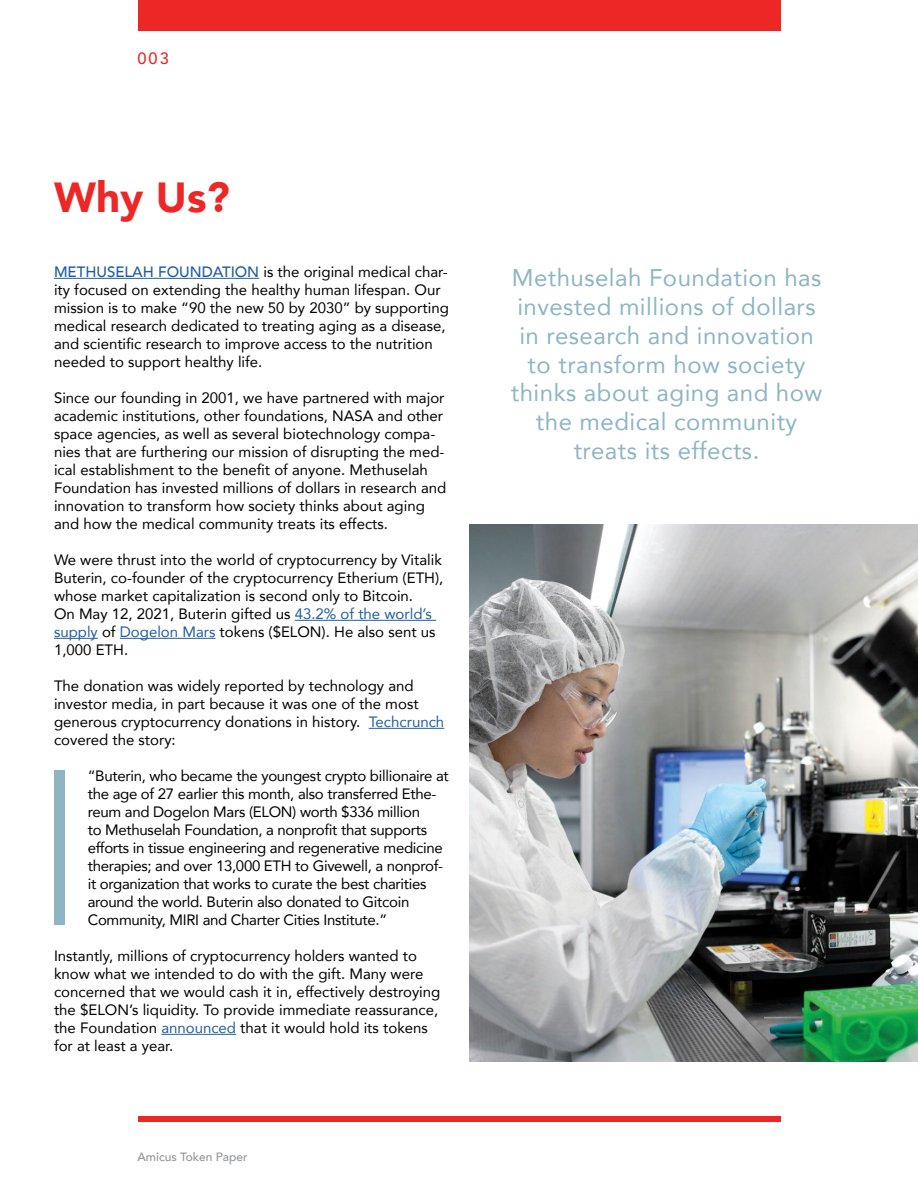
<style>
.page{position:relative;width:918px;height:1188px;background:#fff}
.page>*{position:absolute;margin:0;border:0;box-sizing:border-box;transform-origin:0 0}
.t1{font:900 42px "Avenir";color:#ed2726}
.t2{font:24px/28.8px "Avenir";letter-spacing:.02em;color:#8eb5c3;text-align:center}
.t3{font:500 16.35px "Avenir";color:#ed2726}
.t4{font:15px/18px "Avenir";color:#000}
.t5{font:15px/18px "Avenir";letter-spacing:-.02em;color:#000}
.t6{font:500 12px "Avenir";color:#939598}
.s1{font-weight:500;color:#215e9e}
.s2{color:#215e9e}
</style>
<div class="page">
<div style="left:138px;top:0;width:642px;height:30px;background:#ed2726"></div>
<div style="left:138px;top:1116px;width:642px;height:5px;background:#ed2726"></div>
<hr style="left:54px;top:278px;width:205px;height:1px;background:#215e9e">
<hr style="left:295px;top:620px;width:141px;height:1px;background:#215e9e">
<hr style="left:54px;top:638px;width:44px;height:1px;background:#215e9e">
<hr style="left:120px;top:638px;width:95px;height:1px;background:#215e9e">
<hr style="left:369px;top:728px;width:75px;height:1px;background:#215e9e">
<hr style="left:161px;top:1034px;width:75px;height:1px;background:#215e9e">
<div style="left:54px;top:771px;width:11px;height:154px;background:#8eb5c3"></div>
<img style="left:469px;top:524px;width:449px;height:538px">
<p class="t3" style="left:138px;top:45px;width:33px">003</p>
<h1 class="t1" style="left:54px;top:161px;width:177px">Why Us?</h1>
<p class="t4" style="left:54px;top:263px;width:396px"><span class="s1">METHUSELAH FOUNDATION</span> is the original medical char&shy;ity focused on extending the healthy human lifespan. Our mission is to make “90 the new 50 by 2030” by supporting medical research dedicated to treating aging as a disease, and scientific research to improve access to the nutrition needed to support healthy life.</p>
<p class="t4" style="left:54px;top:389px;width:394px">Since our founding in 2001, we have partnered with major academic institutions, other foundations, NASA and other space agencies, as well as several biotechnology compa&shy;nies that are furthering our mission of disrupting the med&shy;ical establishment to the benefit of anyone. Methuselah Foundation has invested millions of dollars in research and innovation to transform how society thinks about aging and how the medical community treats its effects.</p>
<p class="t4" style="left:54px;top:551px;width:391px">We were thrust into the world of cryptocurrency by Vitalik Buterin, co-founder of the cryptocurrency Etherium (ETH), whose market capitalization is second only to Bitcoin.<br>On May 12, 2021, Buterin gifted us <span class="s2">43.2% of the world’s supply</span> of <span class="s2">Dogelon Mars</span> tokens ($ELON). He also sent us 1,000 ETH.</p>
<p class="t4" style="left:54px;top:677px;width:392px">The donation was widely reported by technology and investor media, in part because it was one of the most generous cryptocurrency donations in history. <span class="s2">Techcrunch </span>covered the story:</p>
<p class="t5" style="left:88px;top:767px;width:363px">“Buterin, who became the youngest crypto billionaire at the age of 27 earlier this month, also transferred Ethe&shy;reum and Dogelon Mars (ELON) worth $336 million<br>to Methuselah Foundation, a nonprofit that supports efforts in tissue engineering and regenerative medicine therapies; and over 13,000 ETH to Givewell, a nonprof&shy;it organization that works to curate the best charities around the world. Buterin also donated to Gitcoin Community, MIRI and Charter Cities Institute.”</p>
<p class="t4" style="left:54px;top:947px;width:388px">Instantly, millions of cryptocurrency holders wanted to know what we intended to do with the gift. Many were concerned that we would cash it in, effectively destroying the $ELON’s liquidity. To provide immediate reassurance, the Foundation <span class="s2">announced</span> that it would hold its tokens for at least a year.</p>
<p class="t6" style="left:138px;top:1146px;width:112px">Amicus Token Paper</p>
<h2 class="t2" style="left:511px;top:263px;width:313px">Methuselah Foundation has invested millions of dollars in research and innovation to transform how society thinks about aging and how the medical community treats its effects.</h2>
</div>
